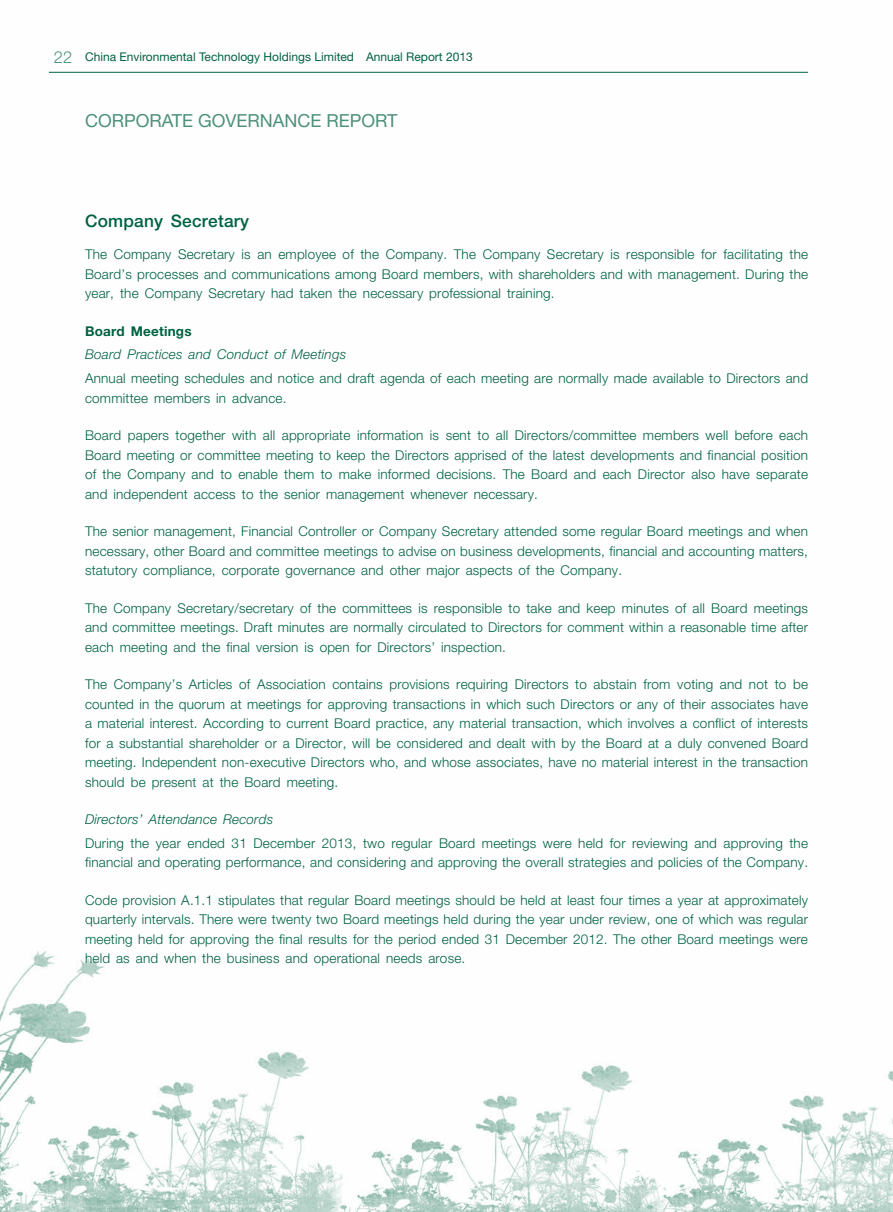
<style>
.page{position:relative;width:893px;height:1212px;background:#fff}
.page>*{position:absolute;margin:0;border:0;box-sizing:border-box;transform-origin:0 0}
.t1{font:18px "Helvetica Neue LT Std";color:#4d917a}
.t2{font:500 17.25px "Helvetica Neue LT Std";letter-spacing:.015em;color:#006241}
.t3{font:300 13.5px/19.5px "Helvetica Neue LT Std";letter-spacing:.015em;color:#006241;text-align:justify}
.t4{font:italic 300 13.5px "Helvetica Neue LT Std";letter-spacing:.015em;color:#006241}
.t5{font:700 13.5px "Helvetica Neue LT Std";letter-spacing:.015em;color:#006241}
.t6{font:12px "Helvetica Neue LT Std";color:#006241}
.s1{font-weight:300;font-size:16.5px;color:#4d917a}
</style>
<div class="page">
<img style="left:0;top:71px;width:893px;height:1141px">
<hr style="left:49px;top:72px;width:759px;height:1px;background:#006241">
<p class="t6" style="left:54px;top:50px;width:420px"><span class="s1">22</span> China Environmental Technology Holdings Limited Annual Report 2013</p>
<h1 class="t1" style="left:85px;top:110px;width:314px">CORPORATE GOVERNANCE REPORT</h1>
<p class="t2" style="left:85px;top:210px;width:166px">Company Secretary</p>
<p class="t3" style="left:85px;top:244px;width:725px">The Company Secretary is an employee of the Company. The Company Secretary is responsible for facilitating the Board’s processes and communications among Board members, with shareholders and with management. During the year, the Company Secretary had taken the necessary professional training.</p>
<p class="t5" style="left:85px;top:323px;width:108px">Board Meetings</p>
<p class="t4" style="left:85px;top:347px;width:263px">Board Practices and Conduct of Meetings</p>
<p class="t3" style="left:85px;top:368px;width:725px">Annual meeting schedules and notice and draft agenda of each meeting are normally made available to Directors and committee members in advance.</p>
<p class="t3" style="left:85px;top:425px;width:725px">Board papers together with all appropriate information is sent to all Directors/committee members well before each Board meeting or committee meeting to keep the Directors apprised of the latest developments and financial position of the Company and to enable them to make informed decisions. The Board and each Director also have separate and independent access to the senior management whenever necessary.</p>
<p class="t3" style="left:85px;top:521px;width:724px">The senior management, Financial Controller or Company Secretary attended some regular Board meetings and when necessary, other Board and committee meetings to advise on business developments, financial and accounting matters, statutory compliance, corporate governance and other major aspects of the Company.</p>
<p class="t3" style="left:85px;top:598px;width:724px">The Company Secretary/secretary of the committees is responsible to take and keep minutes of all Board meetings and committee meetings. Draft minutes are normally circulated to Directors for comment within a reasonable time after each meeting and the final version is open for Directors’ inspection.</p>
<p class="t3" style="left:85px;top:674px;width:725px">The Company’s Articles of Association contains provisions requiring Directors to abstain from voting and not to be counted in the quorum at meetings for approving transactions in which such Directors or any of their associates have a material interest. According to current Board practice, any material transaction, which involves a conflict of interests for a substantial shareholder or a Director, will be considered and dealt with by the Board at a duly convened Board meeting. Independent non-executive Directors who, and whose associates, have no material interest in the transaction should be present at the Board meeting.</p>
<p class="t4" style="left:85px;top:811px;width:190px">Directors’ Attendance Records</p>
<p class="t3" style="left:85px;top:833px;width:725px">During the year ended 31 December 2013, two regular Board meetings were held for reviewing and approving the financial and operating performance, and considering and approving the overall strategies and policies of the Company.</p>
<p class="t3" style="left:85px;top:890px;width:724px">Code provision A.1.1 stipulates that regular Board meetings should be held at least four times a year at approximately quarterly intervals. There were twenty two Board meetings held during the year under review, one of which was regular meeting held for approving the final results for the period ended 31 December 2012. The other Board meetings were held as and when the business and operational needs arose.</p>
</div>
